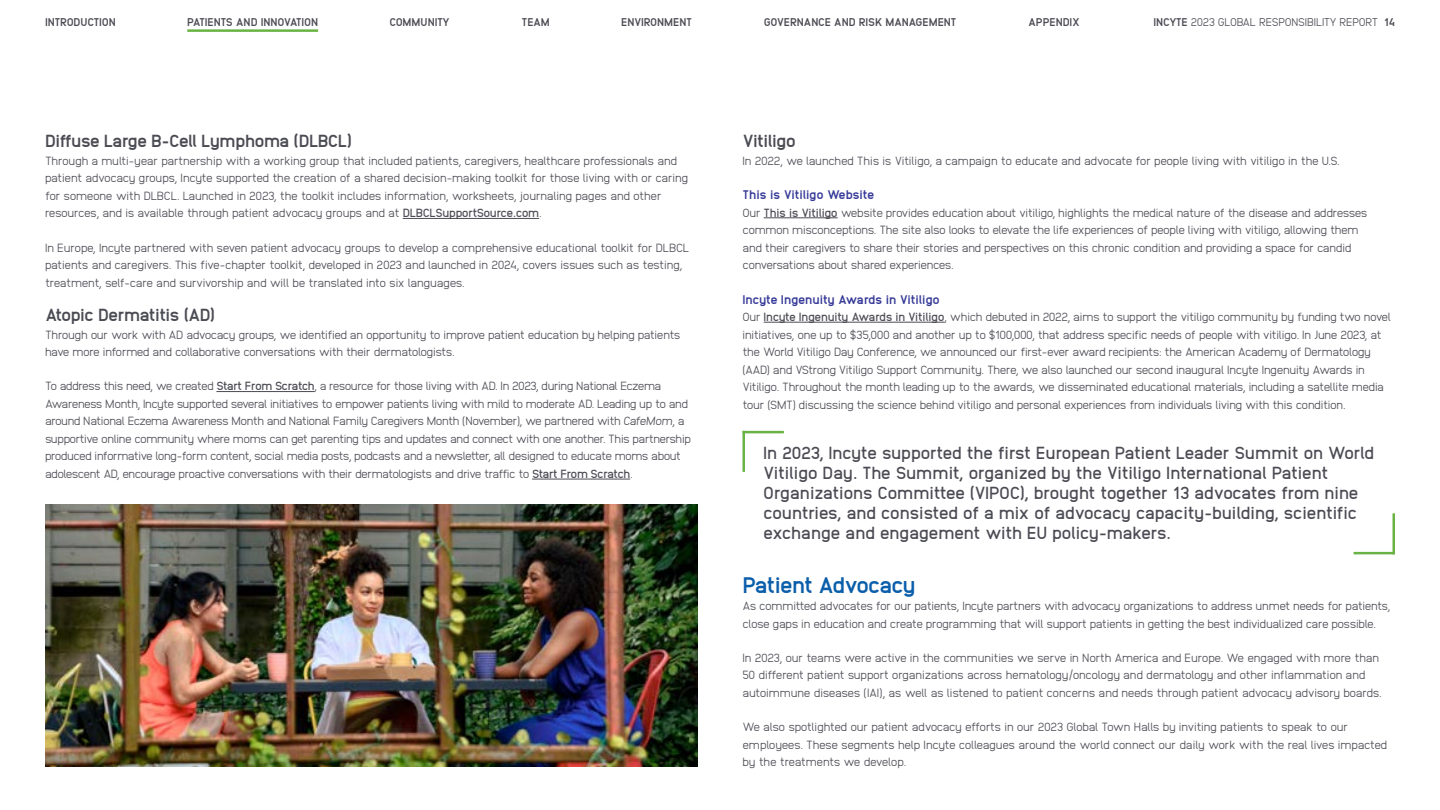
<style>
.page{position:relative;width:1440px;height:810px;background:#fff}
.page>*{position:absolute;margin:0;border:0;box-sizing:border-box;transform-origin:0 0}
.t1{font:800 22.5px "Anodina";letter-spacing:-.07em;color:#0b5eaa}
.INCYTE_callout{font:700 17.5px/20px "Anodina";letter-spacing:-.03em;color:#4b4b54}
.t2{font:800 17.5px "Anodina";letter-spacing:-.05em;color:#4b4b54}
.t3{font:800 12.5px "Anodina";letter-spacing:-.02em;color:#343896}
.INCYTE_main_body_copy{font:300 11.88px/17.5px "Anodina";letter-spacing:-.04em;color:#4b4b54}
.t4{font:800 11.25px "Anodina";letter-spacing:-.025em;color:#4b4b54}
.t5{font:300 11.25px "Anodina";letter-spacing:-.025em;color:#4b4b54}
.s1{font-weight:800}
.s2{font-weight:700}
.s3{font-style:italic}
</style>
<div class="page">
<hr style="left:187px;top:29px;width:131px;height:3px;background:#69b345">
<hr style="left:403px;top:218px;width:136px;height:1px;background:#4b4b54">
<hr style="left:216px;top:391px;width:99px;height:1px;background:#4b4b54">
<hr style="left:532px;top:479px;width:98px;height:1px;background:#4b4b54">
<hr style="left:764px;top:218px;width:74px;height:1px;background:#4b4b54">
<hr style="left:764px;top:322px;width:180px;height:1px;background:#4b4b54">
<img style="left:45px;top:505px;width:653px;height:261px">
<hr style="left:742px;top:431px;width:42px;height:2px;background:#69b345">
<hr style="left:742px;top:431px;width:3px;height:41px;background:#69b345">
<hr style="left:1354px;top:552px;width:41px;height:2px;background:#69b345">
<hr style="left:1392px;top:513px;width:3px;height:41px;background:#69b345">
<p class="t4" style="left:45px;top:14px;width:72px">INTRODUCTION</p>
<p class="t4" style="left:187px;top:14px;width:132px">PATIENTS AND INNOVATION</p>
<p class="t4" style="left:390px;top:14px;width:62px">COMMUNITY</p>
<p class="t4" style="left:522px;top:14px;width:30px">TEAM</p>
<p class="t4" style="left:621px;top:14px;width:72px">ENVIRONMENT</p>
<p class="t4" style="left:764px;top:14px;width:194px">GOVERNANCE AND RISK MANAGEMENT</p>
<p class="t4" style="left:1028px;top:14px;width:53px">APPENDIX</p>
<p class="t5" style="left:1153px;top:14px;width:243px"><span class="s1">INCYTE</span> 2023 GLOBAL RESPONSIBILITY REPORT <span class="s1">14</span></p>
<h3 class="t2" style="left:45px;top:129px;width:309px">Diffuse Large B-Cell Lymphoma (DLBCL)</h3>
<p class="INCYTE_main_body_copy" style="left:45px;top:151px;width:645px">Through a multi-year partnership with a working group that included patients, caregivers, healthcare professionals and patient advocacy groups, Incyte supported the creation of a shared decision-making toolkit for those living with or caring for someone with DLBCL. Launched in 2023, the toolkit includes information, worksheets, journaling pages and other resources, and is available through patient advocacy groups and at <span class="s2">DLBCLSupportSource.com</span>.</p>
<p class="INCYTE_main_body_copy" style="left:45px;top:238px;width:646px">In Europe, Incyte partnered with seven patient advocacy groups to develop a comprehensive educational toolkit for DLBCL patients and caregivers. This five-chapter toolkit, developed in 2023 and launched in 2024, covers issues such as testing, treatment, self-care and survivorship and will be translated into six languages.</p>
<h3 class="t2" style="left:45px;top:302px;width:172px">Atopic Dermatitis (AD)</h3>
<p class="INCYTE_main_body_copy" style="left:45px;top:325px;width:637px">Through our work with AD advocacy groups, we identified an opportunity to improve patient education by helping patients have more informed and collaborative conversations with their dermatologists.</p>
<h3 class="INCYTE_main_body_copy" style="left:45px;top:377px;width:648px">To address this need, we created <span class="s2">Start From Scratch</span>, a resource for those living with AD. In 2023, during National Eczema Awareness Month, Incyte supported several initiatives to empower patients living with mild to moderate AD. Leading up to and around National Eczema Awareness Month and National Family Caregivers Month (November), we partnered with <span class="s3">CafeMom</span>, a supportive online community where moms can get parenting tips and updates and connect with one another. This partnership produced informative long-form content, social media posts, podcasts and a newsletter, all designed to educate moms about adolescent AD, encourage proactive conversations with their dermatologists and drive traffic to <span class="s2">Start From Scratch</span>.</h3>
<h3 class="t2" style="left:742px;top:129px;width:55px">Vitiligo</h3>
<p class="INCYTE_main_body_copy" style="left:742px;top:151px;width:599px">In 2022, we launched This is Vitiligo, a campaign to educate and advocate for people living with vitiligo in the U.S.</p>
<p class="t3" style="left:742px;top:186px;width:133px">This is Vitiligo Website</p>
<p class="INCYTE_main_body_copy" style="left:742px;top:203px;width:627px">Our <span class="s2">This is Vitiligo</span> website provides education about vitiligo, highlights the medical nature of the disease and addresses common misconceptions. The site also looks to elevate the life experiences of people living with vitiligo, allowing them and their caregivers to share their stories and perspectives on this chronic condition and providing a space for candid conversations about shared experiences.</p>
<p class="t3" style="left:742px;top:290px;width:199px">Incyte Ingenuity Awards in Vitiligo</p>
<p class="INCYTE_main_body_copy" style="left:742px;top:308px;width:650px">Our <span class="s2">Incyte Ingenuity Awards in Vitiligo</span>, which debuted in 2022, aims to support the vitiligo community by funding two novel initiatives, one up to $35,000 and another up to $100,000, that address specific needs of people with vitiligo. In June 2023, at the World Vitiligo Day Conference, we announced our first-ever award recipients: the American Academy of Dermatology (AAD) and VStrong Vitiligo Support Community. There, we also launched our second inaugural Incyte Ingenuity Awards in Vitiligo. Throughout the month leading up to the awards, we disseminated educational materials, including a satellite media tour (SMT) discussing the science behind vitiligo and personal experiences from individuals living with this condition.</p>
<p class="INCYTE_callout" style="left:763px;top:442px;width:613px">In 2023, Incyte supported the first European Patient Leader Summit on World Vitiligo Day. The Summit, organized by the Vitiligo International Patient Organizations Committee (VIPOC), brought together 13 advocates from nine countries, and consisted of a mix of advocacy capacity-building, scientific exchange and engagement with EU policy-makers.</p>
<h2 class="t1" style="left:742px;top:568px;width:175px">Patient Advocacy</h2>
<p class="INCYTE_main_body_copy" style="left:742px;top:597px;width:650px">As committed advocates for our patients, Incyte partners with advocacy organizations to address unmet needs for patients, close gaps in education and create programming that will support patients in getting the best individualized care possible.</p>
<p class="INCYTE_main_body_copy" style="left:742px;top:649px;width:641px">In 2023, our teams were active in the communities we serve in North America and Europe. We engaged with more than<br>50 different patient support organizations across hematology/oncology and dermatology and other inflammation and autoimmune diseases (IAI), as well as listened to patient concerns and needs through patient advocacy advisory boards.</p>
<p class="INCYTE_main_body_copy" style="left:742px;top:718px;width:646px">We also spotlighted our patient advocacy efforts in our 2023 Global Town Halls by inviting patients to speak to our employees. These segments help Incyte colleagues around the world connect our daily work with the real lives impacted by the treatments we develop.</p>
</div>
